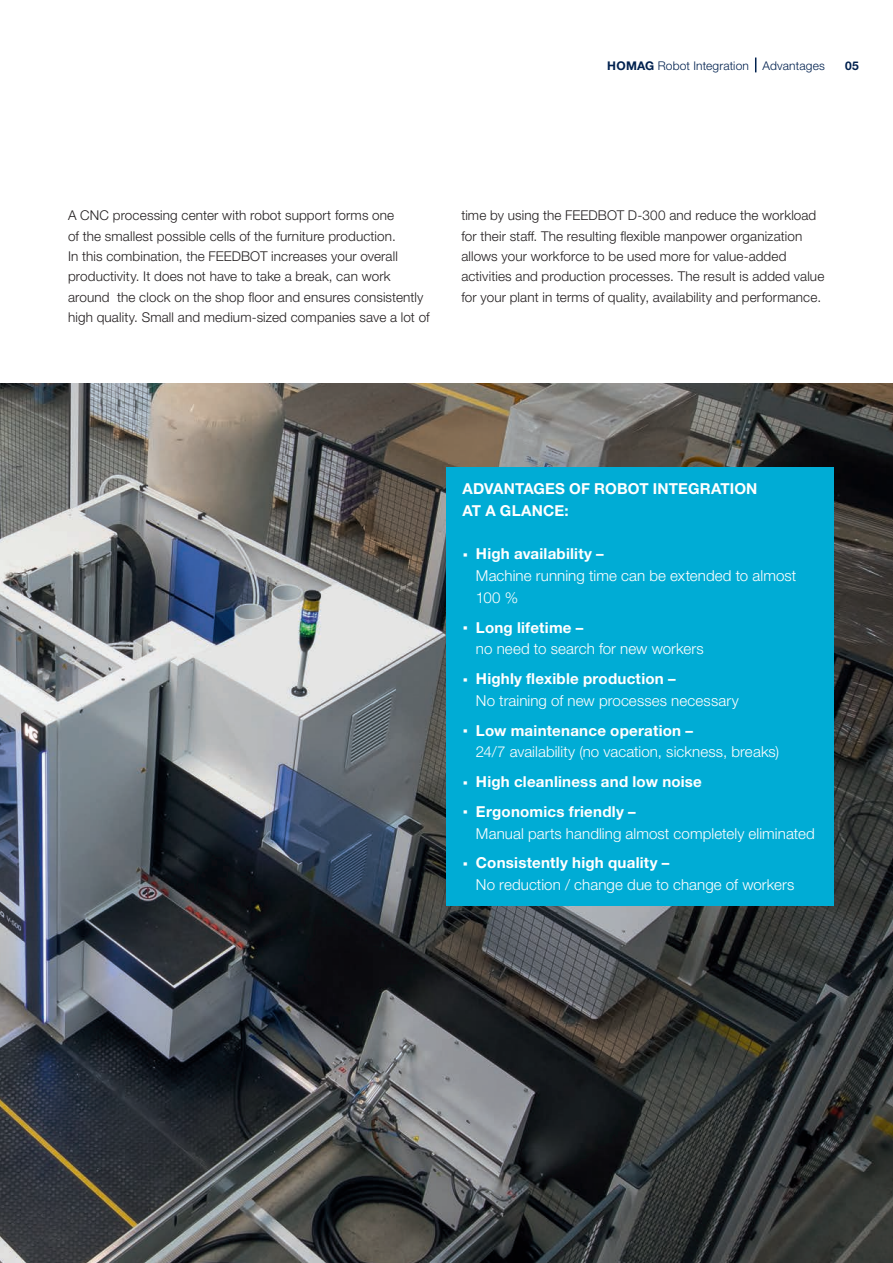
<style>
.page{position:relative;width:893px;height:1263px;background:#fff}
.page>*{position:absolute;margin:0;border:0;box-sizing:border-box;transform-origin:0 0}
.t1{font:300 15.15px/21.8px "Helvetica Neue LTW1 G";letter-spacing:.005em;color:#fff}
.t2{font:700 15.15px/21.8px "Helvetica Neue LTW1 G";letter-spacing:.015em;color:#fff}
.t3{font:300 13.5px/20.4px "Helvetica Neue LTW1 G";letter-spacing:.01em;color:#231f20}
.t4{font:300 12px "Helvetica Neue LTW1 G";letter-spacing:.01em;color:#00214f}
.t5{font:700 12px "Helvetica Neue LTW1 G";color:#00214f}
.s1{font-weight:700}
.s2{font-weight:700;font-size:21px}
.s3{font-size:21px}
</style>
<div class="page">
<img style="left:0;top:383px;width:893px;height:880px">
<svg style="left:755px;top:58px;width:1px;height:14px"></svg>
<div style="left:446px;top:467px;width:388px;height:439px;background:#00acd5"></div>
<p class="t4" style="left:607px;top:58px;width:219px"><span class="s1">HOMAG</span> Robot Integration Advantages</p>
<p class="t5" style="left:845px;top:58px;width:15px">05</p>
<p class="t3" style="left:68px;top:205px;width:363px">A CNC processing center with robot support forms one<br>of the smallest possible cells of the furniture production.<br>In this combination, the FEEDBOT increases your overall productivity. It does not have to take a break, can work around the clock on the shop floor and ensures consistently high quality. Small and medium-sized companies save a lot of</p>
<p class="t3" style="left:461px;top:205px;width:364px">time by using the FEEDBOT D-300 and reduce the workload for their staff. The resulting flexible manpower organization allows your workforce to be used more for value-added activities and production processes. The result is added value for your plant in terms of quality, availability and performance.</p>
<p class="t2" style="left:463px;top:478px;width:296px">ADVANTAGES OF ROBOT INTEGRATION<br>AT A GLANCE:</p>
<p class="t1" style="left:476px;top:543px;width:322px;text-indent:-13px"><span class="s2">·</span> <span class="s1">High availability –<br></span>Machine running time can be extended to almost<br>100 %</p>
<p class="t1" style="left:476px;top:616px;width:229px;text-indent:-13px"><span class="s2">·</span> <span class="s1">Long lifetime –<br></span>no need to search for new workers</p>
<p class="t1" style="left:476px;top:668px;width:264px;text-indent:-13px"><span class="s2">·</span> <span class="s1">Highly flexible production –<br></span>No training of new processes necessary</p>
<p class="t1" style="left:476px;top:719px;width:305px;text-indent:-13px"><span class="s2">·</span> <span class="s1">Low maintenance operation –<br></span>24/7 availability (no vacation, sickness, breaks)</p>
<p class="t2" style="left:463px;top:767px;width:241px;line-height:29.7px"><span class="s3">·</span> High cleanliness and low noise <span class="s3">·</span> Ergonomics friendly –</p>
<p class="t1" style="left:463px;top:818px;width:354px;line-height:29.8px;text-indent:13px">Manual parts handling almost completely eliminated <span class="s2">·</span> <span class="s1">Consistently high quality –</span></p>
<p class="t1" style="left:476px;top:874px;width:320px">No reduction / change due to change of workers</p>
</div>
